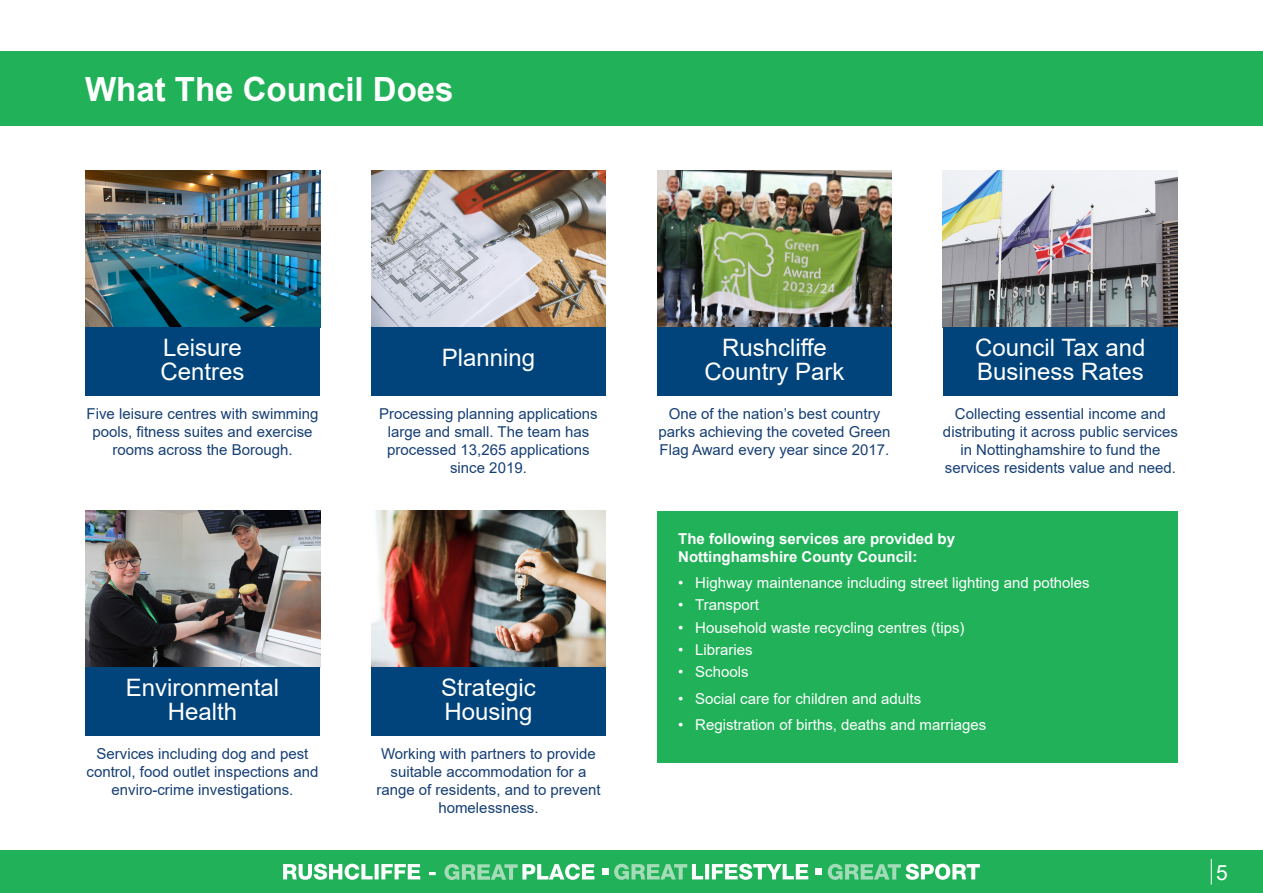
<style>
.page{position:relative;width:1263px;height:893px;background:#fff}
.page>*{position:absolute;margin:0;border:0;box-sizing:border-box;transform-origin:0 0}
.Right_Page_Heading{font:700 33.3px "Arial";color:#fff}
.Infographic_heading{font:24px/24px "Arial";color:#fff}
.t1{font:21px "Arial";color:#fff}
.Infographic_text{font:15px/18px "Arial";color:#163f75;text-align:center}
.Text{font:15px "Arial";color:#fff}
.Text-2{font:700 15px/18px "Arial";color:#fff}
</style>
<div class="page">
<div style="left:0;top:850px;width:1263px;height:43px;background:#21b259"></div>
<svg style="left:1211px;top:859px;width:1px;height:25px"></svg>
<svg style="left:283px;top:864px;width:697px;height:16px"></svg>
<div style="left:602px;top:869px;width:7px;height:6px;background:#fff"></div>
<div style="left:0;top:51px;width:1263px;height:74px;background:#21b259"></div>
<img style="left:85px;top:170px;width:235px;height:157px">
<div style="left:85px;top:327px;width:235px;height:68px;background:#00447b"></div>
<img style="left:85px;top:510px;width:235px;height:158px">
<div style="left:85px;top:668px;width:235px;height:68px;background:#00447b"></div>
<img style="left:371px;top:170px;width:235px;height:157px">
<img style="left:371px;top:510px;width:235px;height:158px">
<div style="left:371px;top:327px;width:235px;height:68px;background:#00447b"></div>
<div style="left:371px;top:668px;width:235px;height:68px;background:#00447b"></div>
<img style="left:657px;top:170px;width:235px;height:157px">
<div style="left:657px;top:327px;width:235px;height:68px;background:#00447b"></div>
<div style="left:657px;top:511px;width:521px;height:252px;background:#21b259"></div>
<img style="left:943px;top:170px;width:235px;height:157px">
<div style="left:943px;top:327px;width:235px;height:68px;background:#00447b"></div>
<p class="Right_Page_Heading" style="left:85px;top:65px;width:370px">What The Council Does</p>
<p class="Infographic_heading" style="left:160px;top:335px;width:86px">Leisure<br>Centres</p>
<p class="Infographic_text" style="left:87px;top:405px;width:233px">Five leisure centres with swimming pools, fitness suites and exercise rooms across the Borough.</p>
<p class="Infographic_heading" style="left:126px;top:675px;width:155px;text-align:center">Environmental<br>Health</p>
<p class="Infographic_text" style="left:87px;top:745px;width:233px">Services including dog and pest control, food outlet inspections and enviro-crime investigations.</p>
<p class="Infographic_heading" style="left:442px;top:346px;width:95px">Planning</p>
<p class="Infographic_text" style="left:379px;top:405px;width:220px">Processing planning applications large and small. The team has processed 13,265 applications since 2019.</p>
<p class="Infographic_heading" style="left:441px;top:675px;width:96px">Strategic<br>Housing</p>
<p class="Infographic_text" style="left:376px;top:745px;width:226px">Working with partners to provide suitable accommodation for a range of residents, and to prevent homelessness.</p>
<p class="Infographic_heading" style="left:704px;top:335px;width:142px;text-align:center">Rushcliffe<br>Country Park</p>
<p class="Infographic_text" style="left:658px;top:405px;width:233px">One of the nation’s best country parks achieving the coveted Green<br>Flag Award every year since 2017.</p>
<p class="Infographic_heading" style="left:975px;top:335px;width:172px">Council Tax and</p>
<p class="Infographic_heading" style="left:977px;top:359px;width:168px">Business Rates</p>
<p class="Infographic_text" style="left:943px;top:405px;width:236px">Collecting essential income and distributing it across public services in Nottinghamshire to fund the services residents value and need.</p>
<p class="Text-2" style="left:678px;top:529px;width:278px">The following services are provided by<br>Nottinghamshire County Council:</p>
<p class="Text" style="left:678px;top:572px;width:413px">• Highway maintenance including street lighting and potholes</p>
<p class="Text" style="left:678px;top:595px;width:82px">• Transport</p>
<p class="Text" style="left:678px;top:617px;width:288px">• Household waste recycling centres (tips)</p>
<p class="Text" style="left:678px;top:639px;width:76px">• Libraries</p>
<p class="Text" style="left:678px;top:661px;width:72px">• Schools</p>
<p class="Text" style="left:678px;top:688px;width:244px">• Social care for children and adults</p>
<p class="Text" style="left:678px;top:714px;width:309px">• Registration of births, deaths and marriages</p>
<h3 class="t1" style="left:1216px;top:858px;width:13px">5</h3>
</div>
